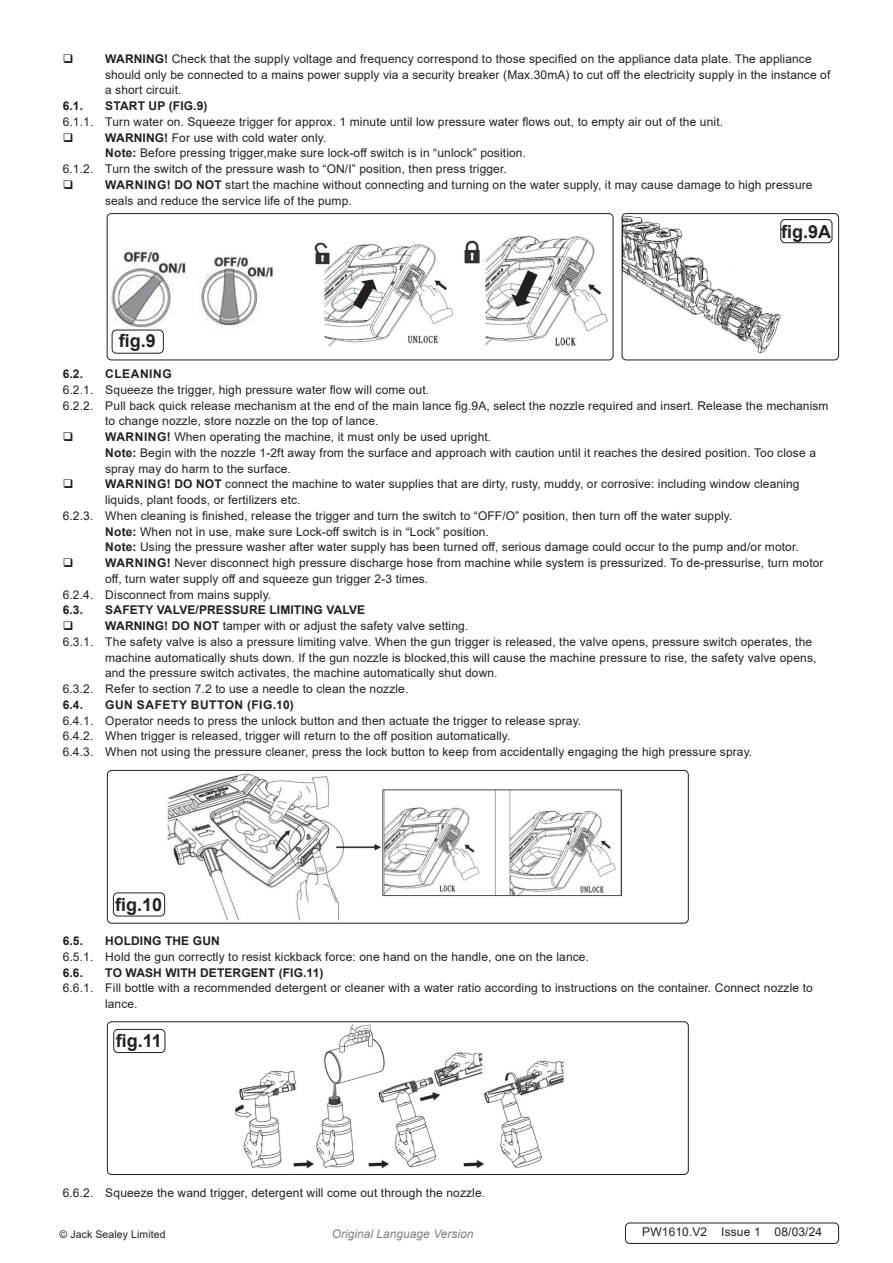
<style>
.page{position:relative;width:893px;height:1263px;background:#fff}
.page>*{position:absolute;margin:0;border:0;box-sizing:border-box;transform-origin:0 0}
.t1{font:700 18px "Arial";color:#231f20}
.Body{font:12px/15.8px "Arial";letter-spacing:.01em;color:#231f20}
.t2{font:700 12px "Arial";letter-spacing:.01em;color:#231f20}
.t3{font:700 12px "Arial";letter-spacing:.045em;color:#231f20}
.t4{font:italic 12px "Arial";color:#808285}
.Body__Footer{font:12px "Arial";letter-spacing:.01em;color:#231f20}
.Body__Justified__7pt{font:10.5px "Arial";letter-spacing:.01em;color:#231f20}
.s1{font-weight:700}
</style>
<div class="page">
<img style="left:622px;top:213px;width:159px;height:141px">
<div style="left:622px;top:213px;width:217px;height:147px;border:1px solid #231f20;border-radius:4px"></div>
<img style="left:111px;top:236px;width:497px;height:112px">
<div style="left:107px;top:213px;width:506px;height:147px;border:1px solid #231f20;border-radius:4px"></div>
<div style="left:112px;top:330px;width:51px;height:23px;background:#fcfffc;border-radius:4px"></div>
<div style="left:112px;top:330px;width:52px;height:24px;border:1px solid #231f20;border-radius:4px"></div>
<div style="left:780px;top:219px;width:52px;height:24px;border:1px solid #231f20;border-radius:4px"></div>
<div style="left:625px;top:1222px;width:214px;height:22px;border:1px solid #231f20;border-radius:4px"></div>
<img style="left:167px;top:773px;width:456px;height:148px">
<div style="left:107px;top:770px;width:582px;height:153px;border:1px solid #231f20;border-radius:4px"></div>
<div style="left:113px;top:892px;width:52px;height:24px;border:1px solid #231f20;border-radius:4px"></div>
<img style="left:235px;top:1024px;width:329px;height:145px">
<div style="left:107px;top:1021px;width:582px;height:154px;border:1px solid #231f20;border-radius:4px"></div>
<div style="left:113px;top:1029px;width:52px;height:24px;border:1px solid #231f20;border-radius:4px"></div>
<p class="Body" style="left:105px;top:51px;width:727px"><span class="s1">WARNING!</span> Check that the supply voltage and frequency correspond to those specified on the appliance data plate. The appliance should only be connected to a mains power supply via a security breaker (Max.30mA) to cut off the electricity supply in the instance of a short circuit.</p>
<p class="t2" style="left:63px;top:98px;width:22px">6.1.</p>
<p class="t2" style="left:105px;top:98px;width:104px">START UP (FIG.9)</p>
<p class="Body" style="left:63px;top:114px;width:662px">6.1.1. Turn water on. Squeeze trigger for approx. 1 minute until low pressure water flows out, to empty air out of the unit.</p>
<p class="Body" style="left:105px;top:130px;width:223px"><span class="s1">WARNING!</span> For use with cold water only.</p>
<p class="Body" style="left:105px;top:145px;width:422px"><span class="s1">Note:</span> Before pressing trigger,make sure lock-off switch is in “unlock” position.</p>
<p class="Body" style="left:63px;top:161px;width:446px">6.1.2. Turn the switch of the pressure wash to “ON/I” position, then press trigger.</p>
<p class="Body" style="left:105px;top:177px;width:709px"><span class="s1">WARNING! DO NOT</span> start the machine without connecting and turning on the water supply, it may cause damage to high pressure seals and reduce the service life of the pump.</p>
<p class="t1" style="left:119px;top:327px;width:39px">fig.9</p>
<p class="t1" style="left:781px;top:219px;width:52px">fig.9A</p>
<p class="t2" style="left:63px;top:365px;width:22px">6.2.</p>
<p class="t3" style="left:105px;top:365px;width:68px">CLEANING</p>
<p class="Body" style="left:63px;top:382px;width:368px">6.2.1. Squeeze the trigger, high pressure water flow will come out.</p>
<p class="Body" style="left:105px;top:397px;width:725px;text-indent:-42px">6.2.2. Pull back quick release mechanism at the end of the main lance fig.9A, select the nozzle required and insert. Release the mechanism to change nozzle, store nozzle on the top of lance.</p>
<p class="Body" style="left:105px;top:429px;width:388px"><span class="s1">WARNING!</span> When operating the machine, it must only be used upright.</p>
<p class="Body" style="left:105px;top:445px;width:712px"><span class="s1">Note:</span> Begin with the nozzle 1-2ft away from the surface and approach with caution until it reaches the desired position. Too close a spray may do harm to the surface.</p>
<p class="Body" style="left:105px;top:476px;width:696px"><span class="s1">WARNING! DO NOT</span> connect the machine to water supplies that are dirty, rusty, muddy, or corrosive: including window cleaning liquids, plant foods, or fertilizers etc.</p>
<p class="Body" style="left:63px;top:508px;width:671px">6.2.3. When cleaning is finished, release the trigger and turn the switch to “OFF/O” position, then turn off the water supply.</p>
<p class="Body" style="left:105px;top:523px;width:385px"><span class="s1">Note:</span> When not in use, make sure Lock-off switch is in “Lock” position.</p>
<p class="Body" style="left:105px;top:539px;width:695px"><span class="s1">Note:</span> Using the pressure washer after water supply has been turned off, serious damage could occur to the pump and/or motor.</p>
<p class="Body" style="left:105px;top:555px;width:720px"><span class="s1">WARNING!</span> Never disconnect high pressure discharge hose from machine while system is pressurized. To de-pressurise, turn motor off, turn water supply off and squeeze gun trigger 2-3 times.</p>
<p class="Body" style="left:63px;top:586px;width:210px">6.2.4. Disconnect from mains supply.</p>
<p class="t2" style="left:63px;top:602px;width:22px">6.3.</p>
<p class="t2" style="left:105px;top:602px;width:262px">SAFETY VALVE/PRESSURE LIMITING VALVE</p>
<p class="Body" style="left:105px;top:618px;width:365px"><span class="s1">WARNING! DO NOT</span> tamper with or adjust the safety valve setting.</p>
<p class="Body" style="left:105px;top:634px;width:713px;text-indent:-42px">6.3.1. The safety valve is also a pressure limiting valve. When the gun trigger is released, the valve opens, pressure switch operates, the machine automatically shuts down. If the gun nozzle is blocked,this will cause the machine pressure to rise, the safety valve opens, and the pressure switch activates, the machine automatically shut down.</p>
<p class="Body" style="left:63px;top:681px;width:347px">6.3.2. Refer to section 7.2 to use a needle to clean the nozzle.</p>
<p class="t2" style="left:63px;top:696px;width:22px">6.4.</p>
<p class="t3" style="left:105px;top:696px;width:190px">GUN SAFETY BUTTON (FIG.10)</p>
<p class="Body" style="left:63px;top:712px;width:520px">6.4.1. Operator needs to press the unlock button and then actuate the trigger to release spray.</p>
<p class="Body" style="left:63px;top:728px;width:449px">6.4.2. When trigger is released, trigger will return to the off position automatically.</p>
<p class="Body" style="left:63px;top:744px;width:691px">6.4.3. When not using the pressure cleaner, press the lock button to keep from accidentally engaging the high pressure spray.</p>
<p class="t1" style="left:115px;top:892px;width:49px">fig.10</p>
<p class="t2" style="left:63px;top:932px;width:22px">6.5.</p>
<p class="t2" style="left:105px;top:932px;width:116px">HOLDING THE GUN</p>
<p class="Body" style="left:63px;top:949px;width:528px">6.5.1. Hold the gun correctly to resist kickback force: one hand on the handle, one on the lance.</p>
<p class="t2" style="left:63px;top:964px;width:22px">6.6.</p>
<p class="t2" style="left:105px;top:964px;width:220px">TO WASH WITH DETERGENT (FIG.11)</p>
<p class="Body" style="left:105px;top:980px;width:709px;text-indent:-42px">6.6.1. Fill bottle with a recommended detergent or cleaner with a water ratio according to instructions on the container. Connect nozzle to lance.</p>
<p class="t1" style="left:116px;top:1028px;width:48px">fig.11</p>
<p class="Body" style="left:63px;top:1185px;width:424px">6.6.2. Squeeze the wand trigger, detergent will come out through the nozzle.</p>
<p class="Body__Justified__7pt" style="left:60px;top:1226px;width:108px">© Jack Sealey Limited</p>
<p class="t4" style="left:332px;top:1225px;width:143px">Original Language Version</p>
<p class="Body__Footer" style="left:642px;top:1224px;width:182px">PW1610.V2 Issue 1 08/03/24</p>
</div>
